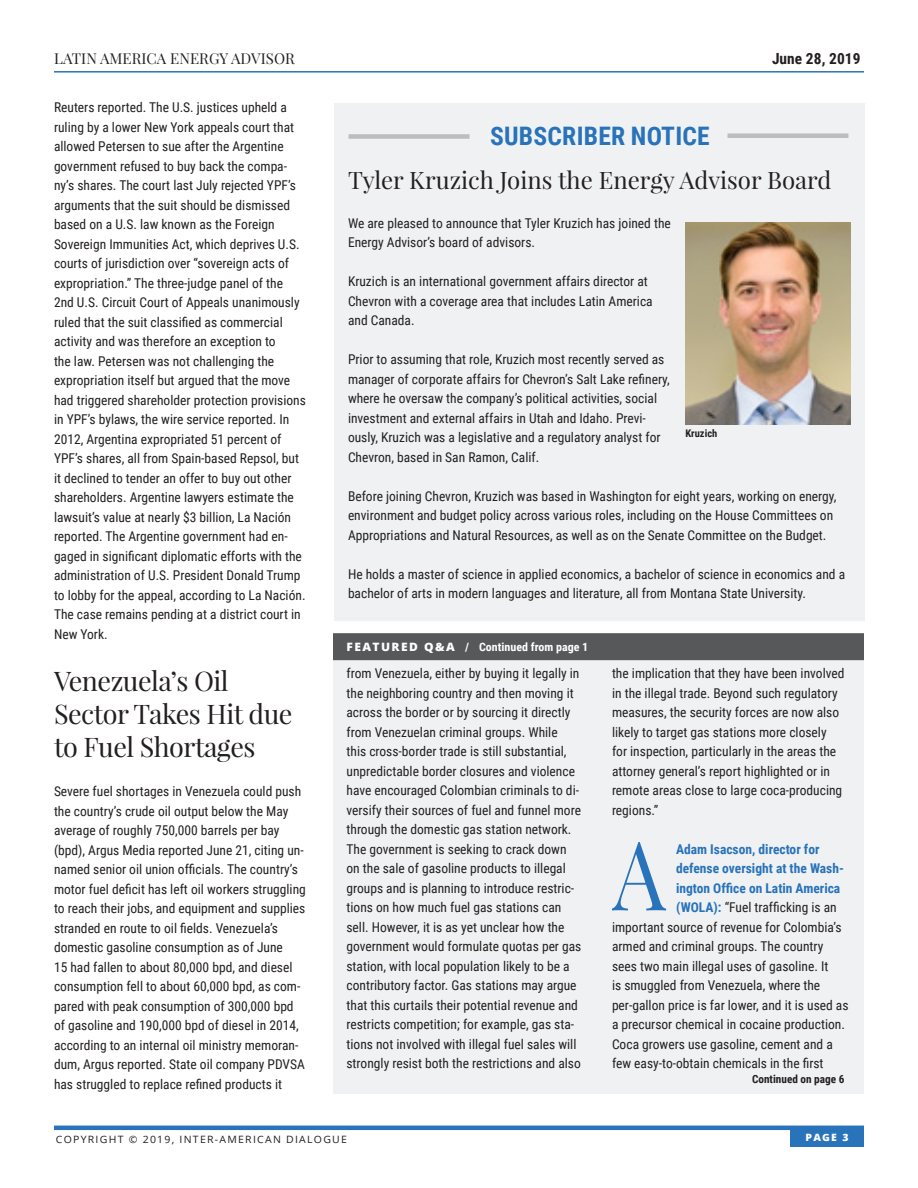
<style>
.page{position:relative;width:918px;height:1188px;background:#fff}
.page>*{position:absolute;margin:0;border:0;box-sizing:border-box;transform-origin:0 0}
.Answer_Text_-_Drop_C{font:96.15px "Playfair Display";color:#2873ba;scale:.88 1}
.Main_Body_Text{font:27px/33px "Playfair Display";letter-spacing:-.02em;color:#231f20}
.Subscriber_Notice_Ti{font:700 25.5px "Roboto Condensed";letter-spacing:.01em;color:#2873ba}
.Subhead_-_16pt{font:24px "Playfair Display";color:#231f20}
.t1{font:700 15.3px "Roboto Condensed";letter-spacing:.005em;color:#231f20}
.t2{font:15px "Playfair Display";letter-spacing:.005em;color:#231f20}
.Main_Body_Text-2{font:13.5px/19.5px "Roboto Condensed";color:#231f20}
.Answer_Text_-_Drop_C-2{font:13.5px/19.5px "Roboto Condensed";color:#231f20}
.Answer_Text_-_Drop_C-3{font:700 13.5px "Roboto Condensed";color:#2873ba}
.Sections_With_Dark_G{font:700 11.55px "Roboto Condensed";color:#fff;scale:1.04 1}
.Continued_On_Text{font:700 11.25px "Roboto Condensed";color:#231f20}
.Photo_caption{font:700 10.5px "Roboto Condensed";color:#231f20}
.t3{font:10.05px "Open Sans";letter-spacing:.12em;color:#231f20;scale:1.04 1}
.t4{font:800 10.05px "Open Sans";color:#fff;scale:1.04 1}
.s1{font-family:"Open Sans";font-weight:800}
.s2{font-weight:700;color:#2873ba}
</style>
<div class="page">
<hr style="left:54px;top:1126px;width:810px;height:4px;background:#2873ba">
<div style="left:790px;top:1129px;width:74px;height:18px;background:#2873ba"></div>
<hr style="left:54px;top:71px;width:810px;height:2px;background:#2873ba">
<div style="left:333px;top:648px;width:531px;height:446px;background:#f0f1f2"></div>
<div style="left:333px;top:633px;width:531px;height:27px;background:#57585a"></div>
<div style="left:334px;top:104px;width:532px;height:517px;background:#f0f1f2"></div>
<div style="left:349px;top:134px;width:121px;height:5px;background:#bcbdc0"></div>
<hr style="left:728px;top:134px;width:120px;height:4px;background:#bcbdc0">
<img style="left:686px;top:222px;width:165px;height:202px">
<p class="t2" style="left:54px;top:49px;width:242px">LATIN AMERICA ENERGY ADVISOR</p>
<p class="t1" style="left:772px;top:47px;width:90px">June 28, 2019</p>
<p class="Main_Body_Text-2" style="left:54px;top:97px;width:254px">Reuters reported. The U.S. justices upheld a ruling by a lower New York appeals court that allowed Petersen to sue after the Argentine government refused to buy back the compa&shy;ny’s shares. The court last July rejected YPF’s arguments that the suit should be dismissed based on a U.S. law known as the Foreign Sovereign Immunities Act, which deprives U.S. courts of jurisdiction over “sovereign acts of expropriation.” The three-judge panel of the 2nd U.S. Circuit Court of Appeals unanimously ruled that the suit classified as commercial activity and was therefore an exception to<br>the law. Petersen was not challenging the expropriation itself but argued that the move had triggered shareholder protection provisions in YPF’s bylaws, the wire service reported. In 2012, Argentina expropriated 51 percent of YPF’s shares, all from Spain-based Repsol, but it declined to tender an offer to buy out other shareholders. Argentine lawyers estimate the lawsuit’s value at nearly $3 billion, La Nación reported. The Argentine government had en&shy;gaged in significant diplomatic efforts with the administration of U.S. President Donald Trump to lobby for the appeal, according to La Nación.<br>The case remains pending at a district court in New York.</p>
<p class="Main_Body_Text" style="left:54px;top:664px;width:240px">Venezuela’s Oil<br>Sector Takes Hit due to Fuel Shortages</p>
<p class="Main_Body_Text-2" style="left:54px;top:781px;width:253px">Severe fuel shortages in Venezuela could push the country’s crude oil output below the May average of roughly 750,000 barrels per bay (bpd), Argus Media reported June 21, citing un&shy;named senior oil union officials. The country’s motor fuel deficit has left oil workers struggling to reach their jobs, and equipment and supplies stranded en route to oil fields. Venezuela’s domestic gasoline consumption as of June<br>15 had fallen to about 80,000 bpd, and diesel consumption fell to about 60,000 bpd, as com&shy;pared with peak consumption of 300,000 bpd of gasoline and 190,000 bpd of diesel in 2014, according to an internal oil ministry memoran&shy;dum, Argus reported. State oil company PDVSA has struggled to replace refined products it</p>
<p class="Subscriber_Notice_Ti" style="left:490px;top:118px;width:221px">SUBSCRIBER NOTICE</p>
<p class="Subhead_-_16pt" style="left:348px;top:165px;width:485px">Tyler Kruzich Joins the Energy Advisor Board</p>
<p class="Main_Body_Text-2" style="left:348px;top:213px;width:324px">We are pleased to announce that Tyler Kruzich has joined the<br>Energy Advisor’s board of advisors.</p>
<p class="Main_Body_Text-2" style="left:348px;top:271px;width:306px">Kruzich is an international government affairs director at<br>Chevron with a coverage area that includes Latin America and Canada.</p>
<p class="Main_Body_Text-2" style="left:348px;top:349px;width:323px">Prior to assuming that role, Kruzich most recently served as manager of corporate affairs for Chevron’s Salt Lake refinery, where he oversaw the company’s political activities, social investment and external affairs in Utah and Idaho. Previ&shy;ously, Kruzich was a legislative and a regulatory analyst for Chevron, based in San Ramon, Calif.</p>
<p class="Main_Body_Text-2" style="left:348px;top:486px;width:490px">Before joining Chevron, Kruzich was based in Washington for eight years, working on energy, environment and budget policy across various roles, including on the House Committees on<br>Appropriations and Natural Resources, as well as on the Senate Committee on the Budget.</p>
<p class="Main_Body_Text-2" style="left:348px;top:564px;width:499px">He holds a master of science in applied economics, a bachelor of science in economics and a bachelor of arts in modern languages and literature, all from Montana State University.</p>
<p class="Photo_caption" style="left:686px;top:426px;width:33px">Kruzich</p>
<p class="Sections_With_Dark_G" style="left:346px;top:639px;width:234px"><span class="s1">FEATURED Q&amp;A</span> / Continued from page 1</p>
<p class="Answer_Text_-_Drop_C-2" style="left:346px;top:663px;width:236px">from Venezuela, either by buying it legally in the neighboring country and then moving it across the border or by sourcing it directly from Venezuelan criminal groups. While<br>this cross-border trade is still substantial, unpredictable border closures and violence have encouraged Colombian criminals to di&shy;versify their sources of fuel and funnel more through the domestic gas station network.<br>The government is seeking to crack down on the sale of gasoline products to illegal groups and is planning to introduce restric&shy;tions on how much fuel gas stations can sell. However, it is as yet unclear how the government would formulate quotas per gas station, with local population likely to be a contributory factor. Gas stations may argue that this curtails their potential revenue and restricts competition; for example, gas sta&shy;tions not involved with illegal fuel sales will strongly resist both the restrictions and also</p>
<p class="Answer_Text_-_Drop_C-2" style="left:612px;top:663px;width:234px">the implication that they have been involved in the illegal trade. Beyond such regulatory measures, the security forces are now also likely to target gas stations more closely for inspection, particularly in the areas the attorney general’s report highlighted or in remote areas close to large coca-producing regions.”</p>
<p class="Answer_Text_-_Drop_C" style="left:613px;top:814px;width:62px">A</p>
<p class="Answer_Text_-_Drop_C-3" style="left:676px;top:839px;width:145px">Adam Isacson, director for</p>
<p class="Answer_Text_-_Drop_C-3" style="left:676px;top:859px;width:169px">defense oversight at the Wash-</p>
<p class="Answer_Text_-_Drop_C-3" style="left:676px;top:878px;width:166px">ington Office on Latin America</p>
<p class="Answer_Text_-_Drop_C-2" style="left:676px;top:897px;width:162px"><span class="s2">(WOLA):</span> “Fuel trafficking is an</p>
<p class="Answer_Text_-_Drop_C-2" style="left:612px;top:916px;width:231px">important source of revenue for Colombia’s</p>
<p class="Answer_Text_-_Drop_C-2" style="left:612px;top:936px;width:213px">armed and criminal groups. The country</p>
<p class="Answer_Text_-_Drop_C-2" style="left:612px;top:955px;width:218px">sees two main illegal uses of gasoline. It</p>
<p class="Answer_Text_-_Drop_C-2" style="left:612px;top:975px;width:210px">is smuggled from Venezuela, where the</p>
<p class="Answer_Text_-_Drop_C-2" style="left:612px;top:994px;width:238px">per-gallon price is far lower, and it is used as</p>
<p class="Answer_Text_-_Drop_C-2" style="left:612px;top:1014px;width:234px">a precursor chemical in cocaine production.</p>
<p class="Answer_Text_-_Drop_C-2" style="left:612px;top:1033px;width:222px">Coca growers use gasoline, cement and a</p>
<p class="Answer_Text_-_Drop_C-2" style="left:612px;top:1053px;width:213px">few easy-to-obtain chemicals in the first</p>
<p class="Continued_On_Text" style="left:752px;top:1072px;width:94px">Continued on page 6</p>
<p class="t3" style="left:56px;top:1132px;width:281px">COPYRIGHT © 2019, INTER-AMERICAN DIALOGUE</p>
<p class="t4" style="left:806px;top:1129px;width:43px">PAGE 3</p>
</div>
